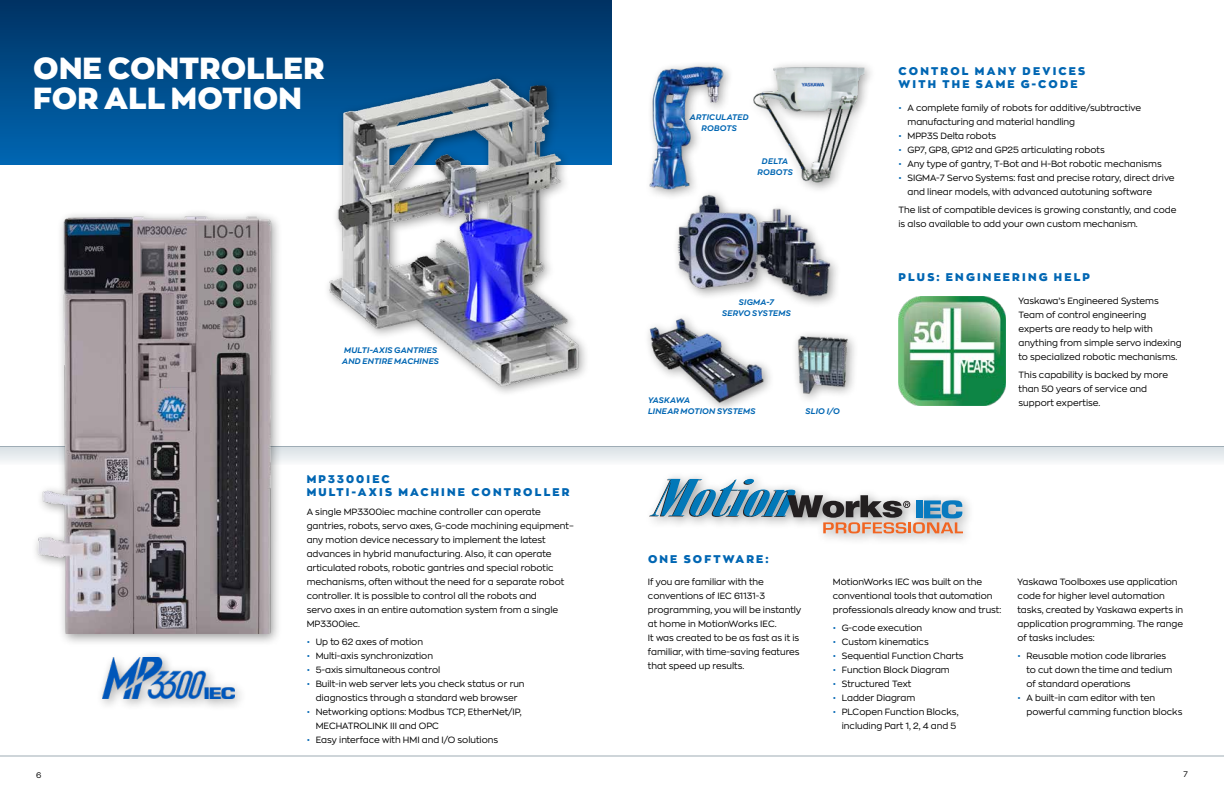
<style>
.page{position:relative;width:1224px;height:792px;background:#fff}
.page>*{position:absolute;margin:0;border:0;box-sizing:border-box;transform-origin:0 0}
.t1{font:900 30px/30px "Zona Pro";letter-spacing:.01em;color:#fff}
.t2{font:900 11px/13px "Zona Pro";letter-spacing:.2em;color:#0066b3}
.t3{font:9px/14px "Zona Pro";color:#000}
.t4{font:italic 700 8px/11px "Zona Pro";letter-spacing:.02em;color:#0066b3;text-align:center}
.t5{font:8px "Zona Pro";color:#000}
.s1{color:#0066b3}
</style>
<div class="page">
<div style="left:0;top:0;width:612px;height:165px;background:linear-gradient(to bottom,#003263,#0067b3)"></div>
<div style="left:0;top:446px;width:1224px;height:57px;background:linear-gradient(to bottom,#e8ecef,#fff)"></div>
<hr style="left:0;top:446px;width:1224px;height:1px;background:#9eacb5">
<div style="left:96px;top:650px;width:151px;height:62px;background:#000;opacity:.4"></div>
<img style="left:102px;top:657px;width:133px;height:42px">
<div style="left:644px;top:472px;width:331px;height:74px;background:#000;opacity:.4"></div>
<svg style="left:649px;top:478px;width:313px;height:55px"></svg>
<img style="left:899px;top:297px;width:106px;height:108px">
<img style="left:287px;top:64px;width:325px;height:329px">
<div style="left:644px;top:60px;width:90px;height:141px;background:#000;opacity:.4"></div>
<img style="left:647px;top:64px;width:79px;height:125px">
<div style="left:747px;top:60px;width:130px;height:135px;background:#000;opacity:.4"></div>
<img style="left:754px;top:65px;width:110px;height:119px">
<img style="left:670px;top:187px;width:177px;height:118px">
<img style="left:648px;top:318px;width:119px;height:91px">
<div style="left:791px;top:329px;width:68px;height:76px;background:#000;opacity:.4"></div>
<img style="left:795px;top:334px;width:55px;height:63px">
<div style="left:31px;top:209px;width:252px;height:438px;background:#000;opacity:.4"></div>
<img style="left:37px;top:214px;width:234px;height:420px">
<hr style="left:0;top:756px;width:1224px;height:1px;background:#9eacb5">
<h1 class="t1" style="left:33px;top:53px;width:293px">ONE CONTROLLER<br>FOR ALL MOTION</h1>
<p class="t4" style="left:342px;top:344px;width:98px;text-align:left">MULTI-AXIS GANTRIES<br>AND ENTIRE MACHINES</p>
<p class="t2" style="left:307px;top:473px;width:264px">MP3300IEC<br>MULTI-AXIS MACHINE CONTROLLER</p>
<p class="t3" style="left:307px;top:504px;width:269px">A single MP3300iec machine controller can operate gantries, robots, servo axes, G-code machining equipment– any motion device necessary to implement the latest advances in hybrid manufacturing. Also, it can operate articulated robots, robotic gantries and special robotic mechanisms, often without the need for a separate robot controller. It is possible to control all the robots and<br>servo axes in an entire automation system from a single MP3300iec.</p>
<p class="t3" style="left:307px;top:635px;width:118px"><span class="s1">•</span> Up to 62 axes of motion</p>
<p class="t3" style="left:307px;top:649px;width:128px"><span class="s1">•</span> Multi-axis synchronization</p>
<p class="t3" style="left:307px;top:663px;width:135px"><span class="s1">•</span> 5-axis simultaneous control</p>
<p class="t3" style="left:307px;top:677px;width:219px;text-align:center"><span class="s1">•</span> Built-in web server lets you check status or run diagnostics through a standard web browser</p>
<p class="t3" style="left:316px;top:705px;width:207px;text-indent:-9px"><span class="s1">•</span> Networking options: Modbus TCP, EtherNet/IP,<br>MECHATROLINK III and OPC</p>
<p class="t3" style="left:307px;top:733px;width:193px"><span class="s1">•</span> Easy interface with HMI and I/O solutions</p>
<p class="t4" style="left:690px;top:111px;width:60px">ARTICULATED<br>ROBOTS</p>
<p class="t4" style="left:757px;top:155px;width:37px">DELTA<br>ROBOTS</p>
<p class="t4" style="left:722px;top:297px;width:70px">SIGMA-7<br>SERVO SYSTEMS</p>
<p class="t4" style="left:648px;top:395px;width:109px;text-align:left">YASKAWA<br>LINEAR MOTION SYSTEMS</p>
<p class="t4" style="left:806px;top:406px;width:36px">SLIO I/O</p>
<p class="t2" style="left:648px;top:552px;width:122px">ONE SOFTWARE:</p>
<p class="t2" style="left:899px;top:64px;width:188px">CONTROL MANY DEVICES<br>WITH THE SAME G-CODE</p>
<p class="t3" style="left:908px;top:100px;width:235px;text-indent:-9px"><span class="s1">•</span> A complete family of robots for additive/subtractive manufacturing and material handling</p>
<p class="t3" style="left:899px;top:128px;width:99px"><span class="s1">•</span> MPP3S Delta robots</p>
<p class="t3" style="left:899px;top:142px;width:208px"><span class="s1">•</span> GP7, GP8, GP12 and GP25 articulating robots</p>
<p class="t3" style="left:899px;top:156px;width:265px"><span class="s1">•</span> Any type of gantry, T-Bot and H-Bot robotic mechanisms</p>
<p class="t3" style="left:908px;top:170px;width:269px;text-indent:-9px"><span class="s1">•</span> SIGMA-7 Servo Systems: fast and precise rotary, direct drive and linear models, with advanced autotuning software</p>
<p class="t3" style="left:899px;top:203px;width:279px">The list of compatible devices is growing constantly, and code is also available to add your own custom mechanism.</p>
<p class="t2" style="left:899px;top:270px;width:193px">PLUS: ENGINEERING HELP</p>
<p class="t3" style="left:1019px;top:293px;width:165px">Yaskawa’s Engineered Systems<br>Team of control engineering experts are ready to help with anything from simple servo indexing to specialized robotic mechanisms.</p>
<p class="t3" style="left:1019px;top:368px;width:151px">This capability is backed by more than 50 years of service and support expertise.</p>
<p class="t3" style="left:648px;top:574px;width:155px">If you are familiar with the conventions of IEC 61131-3 programming, you will be instantly at home in MotionWorks IEC.<br>It was created to be as fast as it is familiar, with time-saving features that speed up results.</p>
<p class="t3" style="left:833px;top:574px;width:170px">MotionWorks IEC was built on the conventional tools that automation professionals already know and trust:</p>
<p class="t3" style="left:833px;top:621px;width:91px"><span class="s1">•</span> G-code execution</p>
<p class="t3" style="left:833px;top:635px;width:98px"><span class="s1">•</span> Custom kinematics</p>
<p class="t3" style="left:833px;top:649px;width:132px"><span class="s1">•</span> Sequential Function Charts</p>
<p class="t3" style="left:833px;top:663px;width:118px"><span class="s1">•</span> Function Block Diagram</p>
<p class="t3" style="left:833px;top:677px;width:80px"><span class="s1">•</span> Structured Text</p>
<p class="t3" style="left:833px;top:691px;width:84px"><span class="s1">•</span> Ladder Diagram</p>
<p class="t3" style="left:833px;top:705px;width:127px;text-align:right"><span class="s1">•</span> PLCopen Function Blocks, including Part 1, 2, 4 and 5</p>
<p class="t3" style="left:1018px;top:574px;width:167px">Yaskawa Toolboxes use application code for higher level automation tasks, created by Yaskawa experts in application programming. The range of tasks includes:</p>
<p class="t3" style="left:1027px;top:649px;width:147px;text-indent:-9px"><span class="s1">•</span> Reusable motion code libraries to cut down the time and tedium of standard operations</p>
<p class="t3" style="left:1027px;top:691px;width:157px;text-indent:-9px"><span class="s1">•</span> A built-in cam editor with ten powerful camming function blocks</p>
<p class="t5" style="left:36px;top:769px;width:7px">6</p>
<p class="t5" style="left:1183px;top:769px;width:6px">7</p>
</div>
